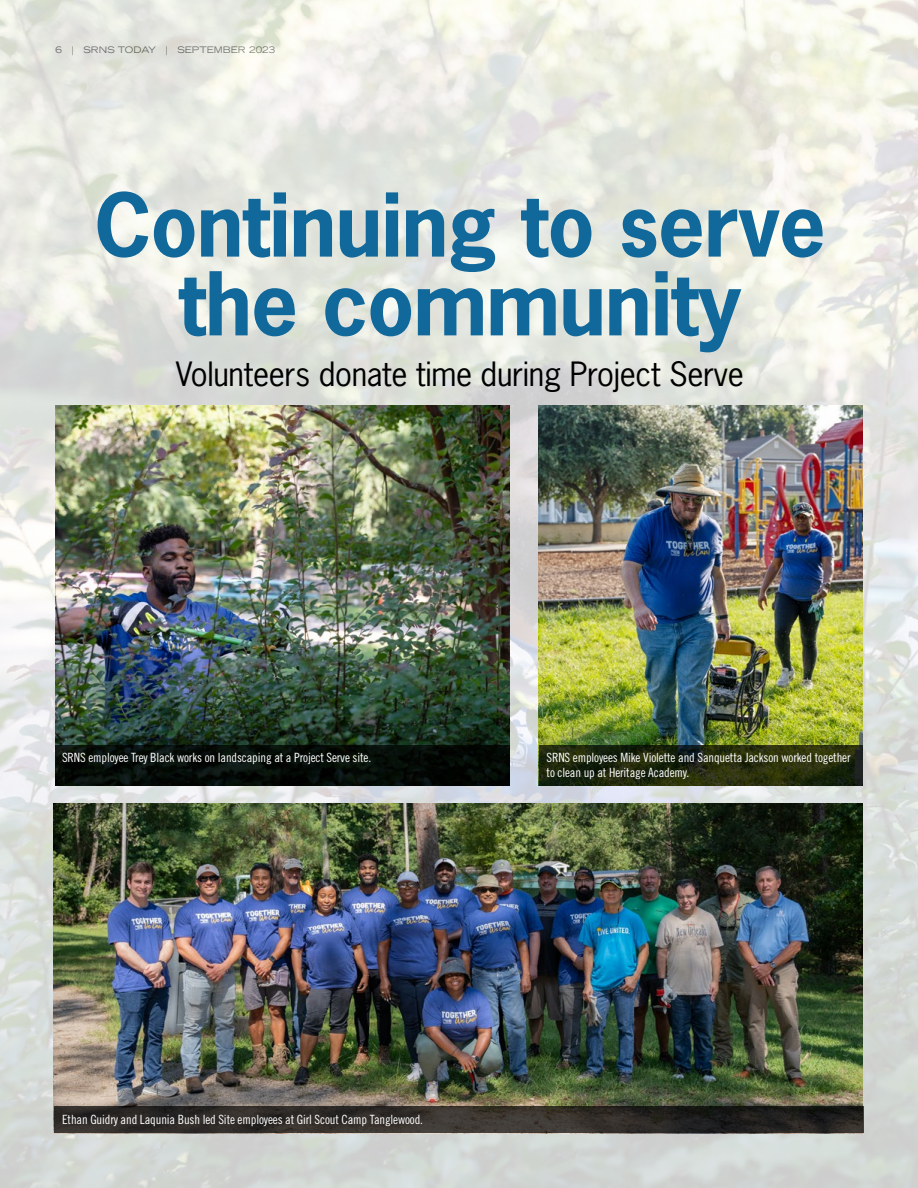
<style>
.page{position:relative;width:918px;height:1188px;background:#fff}
.page>*{position:absolute;margin:0;border:0;box-sizing:border-box;transform-origin:0 0}
.t1{font:700 82.5px/78.8px "News Gothic Std";letter-spacing:-.01em;color:#10689b;text-align:center}
.t2{font:31.5px "News Gothic Std";letter-spacing:-.01em;color:#000}
.t3{font:12.75px/15.8px "Trade Gothic LT Std Cn 18";letter-spacing:-.01em;color:#fff}
.t4{font:expanded 9px "Trade Gothic LT Std";color:#6d6e71}
</style>
<div class="page">
<img style="left:0;top:0;width:918px;height:1188px">
<img style="left:54px;top:803px;width:809px;height:303px">
<img style="left:539px;top:406px;width:324px;height:340px">
<img style="left:56px;top:406px;width:454px;height:340px">
<svg style="left:56px;top:746px;width:454px;height:40px;background:#050c08"></svg>
<svg style="left:54px;top:1106px;width:810px;height:27px;background:#2d2a26"></svg>
<svg style="left:539px;top:746px;width:324px;height:40px;background:#21290c"></svg>
<p class="t4" style="left:56px;top:43px;width:221px">6 | SRNS TODAY | SEPTEMBER 2023</p>
<h1 class="t1" style="left:94px;top:185px;width:733px">Continuing to serve the community</h1>
<h2 class="t2" style="left:176px;top:354px;width:570px">Volunteers donate time during Project Serve</h2>
<p class="t3" style="left:62px;top:749px;width:311px">SRNS employee Trey Black works on landscaping at a Project Serve site.</p>
<p class="t3" style="left:547px;top:749px;width:306px">SRNS employees Mike Violette and Sanquetta Jackson worked together to clean up at Heritage Academy.</p>
<p class="t3" style="left:62px;top:1111px;width:363px">Ethan Guidry and Laqunia Bush led Site employees at Girl Scout Camp Tanglewood.</p>
</div>
